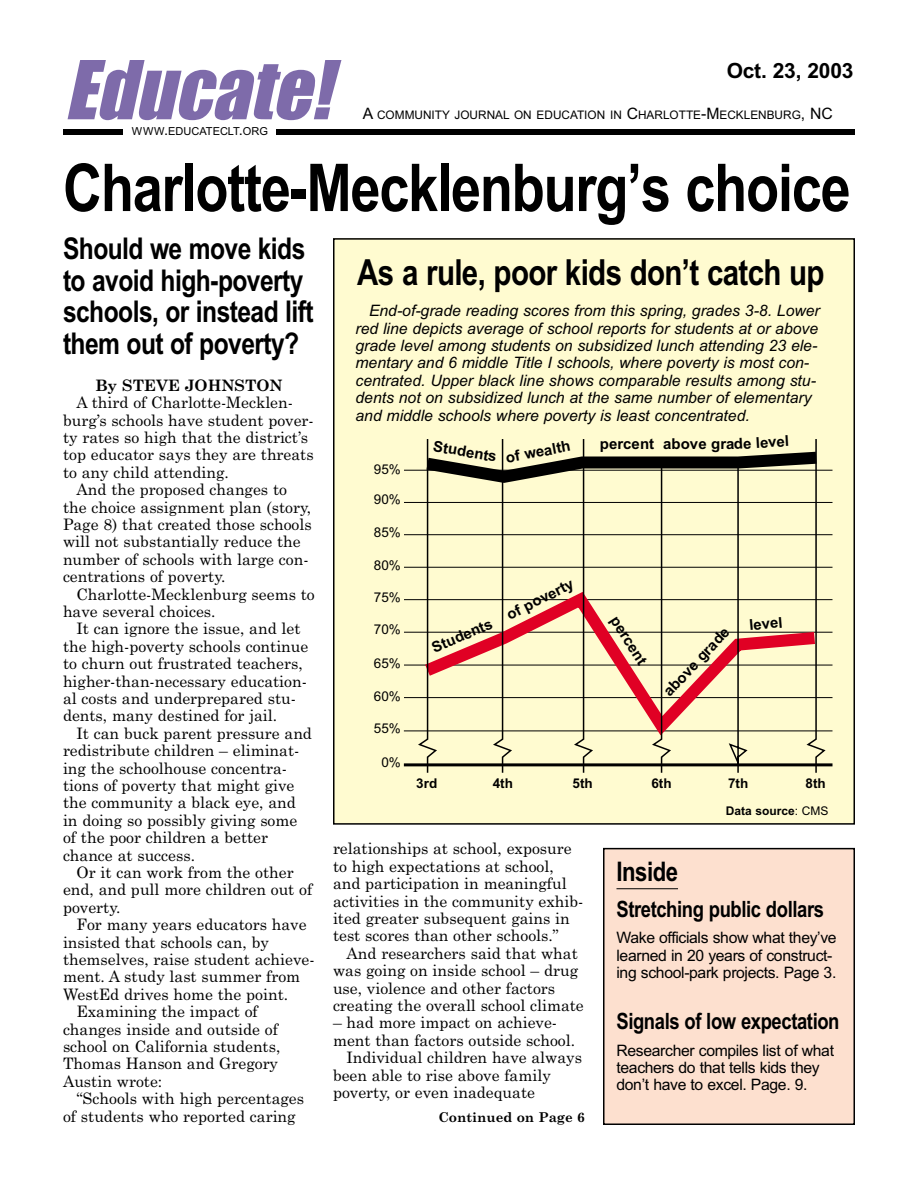
<style>
.page{position:relative;width:918px;height:1188px;background:#fff}
.page>*{position:absolute;margin:0;border:0;box-sizing:border-box;transform-origin:0 0}
.t1{font:italic 75px "Impact";color:#7e6baa}
.t2{font:700 66px "Arial Narrow";letter-spacing:-.02em;color:#000}
.t3{font:700 36px "Arial Narrow";letter-spacing:-.02em;color:#000}
.t4{font:700 30px/31.5px "Arial Narrow";letter-spacing:-.02em;color:#000}
.t5{font:700 27px "Arial Narrow";letter-spacing:-.02em;color:#000}
.t6{font:700 22.5px "Arial Narrow";letter-spacing:-.02em;color:#000}
.t7{font:700 21px "Arial";letter-spacing:-.01em;color:#000}
.t8{font:15.75px/17.4px "Century Schoolbook";color:#000}
.t9{font:italic 15.75px/17.4px "Arial";color:#000}
.t10{font:15.75px/17.4px "Arial";letter-spacing:-.02em;color:#000}
.t11{font:700 15.75px "Century Schoolbook";color:#000}
.t12{font:700 15px "Arial";color:#000}
.t13{font:13.5px "Arial";color:#000}
.t14{font:700 13.5px "Arial";color:#000}
.t15{font:700 13.5px "Century Schoolbook";color:#000}
.t16{font:700 12px "Arial";color:#000}
.t17{font:11.85px "Arial";color:#000}
.t18{font:10.95px "Arial";color:#000}
.s1{font-size:15.75px}
.s2{font-size:14.7px}
.s3{font-weight:400}
</style>
<div class="page">
<div style="left:63px;top:129px;width:792px;height:6px;background:#000"></div>
<div style="left:124px;top:123px;width:152px;height:19px;background:#fff"></div>
<div style="left:604px;top:849px;width:250px;height:275px;background:#fde0cf"></div>
<hr style="left:616px;top:888px;width:62px;height:1px;background:#000">
<div style="left:603px;top:848px;width:252px;height:277px;border:2px solid #000"></div>
<div style="left:334px;top:239px;width:520px;height:585px;background:#fffbd0"></div>
<div style="left:333px;top:238px;width:522px;height:587px;border:2px solid #000"></div>
<hr style="left:404px;top:731px;width:428px;height:1px;background:#000">
<hr style="left:404px;top:763px;width:428px;height:3px;background:#000">
<hr style="left:404px;top:470px;width:428px;height:1px;background:#000">
<hr style="left:404px;top:502px;width:428px;height:1px;background:#000">
<hr style="left:404px;top:534px;width:428px;height:1px;background:#000">
<hr style="left:404px;top:567px;width:428px;height:1px;background:#000">
<hr style="left:404px;top:599px;width:428px;height:1px;background:#000">
<hr style="left:404px;top:632px;width:428px;height:1px;background:#000">
<hr style="left:404px;top:665px;width:428px;height:1px;background:#000">
<hr style="left:404px;top:697px;width:428px;height:1px;background:#000">
<svg style="left:416px;top:439px;width:411px;height:334px"></svg>
<h1 class="t1" style="left:64px;top:66px;width:267px">Educate!</h1>
<h3 class="t7" style="left:727px;top:63px;width:128px">Oct. 23, 2003</h3>
<p class="t17" style="left:363px;top:111px;width:472px"><span class="s1">A</span> COMMUNITY JOURNAL ON EDUCATION IN <span class="s1">C</span>HARLOTTE<span class="s1">-M</span>ECKLENBURG<span class="s1">, NC</span></p>
<p class="t18" style="left:132px;top:127px;width:138px">WWW<span class="s2">.</span>EDUCATECLT<span class="s2">.</span>ORG</p>
<h2 class="t2" style="left:63px;top:164px;width:789px">Charlotte-Mecklenburg’s choice</h2>
<h3 class="t4" style="left:63px;top:236px;width:252px">Should we move kids to avoid high-poverty schools, or instead lift them out of poverty?</h3>
<p class="t11" style="left:95px;top:379px;width:189px">By STEVE JOHNSTON</p>
<p class="t8" style="left:77px;top:395px;width:218px">A third of Charlotte-Mecklen-</p>
<p class="t8" style="left:63px;top:413px;width:252px">burg’s schools have student pover-</p>
<p class="t8" style="left:63px;top:430px;width:247px">ty rates so high that the district’s</p>
<p class="t8" style="left:63px;top:447px;width:252px">top educator says they are threats</p>
<p class="t8" style="left:63px;top:465px;width:167px">to any child attending.</p>
<p class="t8" style="left:77px;top:482px;width:212px">And the proposed changes to</p>
<p class="t8" style="left:63px;top:500px;width:250px">the choice assignment plan (story,</p>
<p class="t8" style="left:63px;top:517px;width:250px">Page 8) that created those schools</p>
<p class="t8" style="left:63px;top:534px;width:239px">will not substantially reduce the</p>
<p class="t8" style="left:63px;top:552px;width:247px">number of schools with large con-</p>
<p class="t8" style="left:63px;top:569px;width:164px">centrations of poverty.</p>
<p class="t8" style="left:77px;top:587px;width:240px">Charlotte-Mecklenburg seems to</p>
<p class="t8" style="left:63px;top:604px;width:154px">have several choices.</p>
<p class="t8" style="left:77px;top:621px;width:226px">It can ignore the issue, and let</p>
<p class="t8" style="left:63px;top:639px;width:247px">the high-poverty schools continue</p>
<p class="t8" style="left:63px;top:656px;width:241px">to churn out frustrated teachers,</p>
<p class="t8" style="left:63px;top:674px;width:245px">higher-than-necessary education-</p>
<p class="t8" style="left:63px;top:691px;width:235px">al costs and underprepared stu-</p>
<p class="t8" style="left:63px;top:708px;width:216px">dents, many destined for jail.</p>
<p class="t8" style="left:77px;top:726px;width:237px">It can buck parent pressure and</p>
<p class="t8" style="left:63px;top:743px;width:238px">redistribute children – eliminat-</p>
<p class="t8" style="left:63px;top:761px;width:226px">ing the schoolhouse concentra-</p>
<p class="t8" style="left:63px;top:778px;width:233px">tions of poverty that might give</p>
<p class="t8" style="left:63px;top:795px;width:234px">the community a black eye, and</p>
<p class="t8" style="left:63px;top:813px;width:236px">in doing so possibly giving some</p>
<p class="t8" style="left:63px;top:830px;width:207px">of the poor children a better</p>
<p class="t8" style="left:63px;top:848px;width:134px">chance at success.</p>
<p class="t8" style="left:77px;top:865px;width:219px">Or it can work from the other</p>
<p class="t8" style="left:63px;top:882px;width:251px">end, and pull more children out of</p>
<p class="t8" style="left:63px;top:900px;width:59px">poverty.</p>
<p class="t8" style="left:77px;top:917px;width:232px">For many years educators have</p>
<p class="t8" style="left:63px;top:935px;width:207px">insisted that schools can, by</p>
<p class="t8" style="left:63px;top:952px;width:253px">themselves, raise student achieve-</p>
<p class="t8" style="left:63px;top:969px;width:239px">ment. A study last summer from</p>
<p class="t8" style="left:63px;top:987px;width:227px">WestEd drives home the point.</p>
<p class="t8" style="left:77px;top:1004px;width:183px">Examining the impact of</p>
<p class="t8" style="left:63px;top:1022px;width:216px">changes inside and outside of</p>
<p class="t8" style="left:63px;top:1039px;width:219px">school on California students,</p>
<p class="t8" style="left:63px;top:1056px;width:217px">Thomas Hanson and Gregory</p>
<p class="t8" style="left:63px;top:1074px;width:101px">Austin wrote:</p>
<p class="t8" style="left:77px;top:1091px;width:229px">“Schools with high percentages</p>
<p class="t8" style="left:63px;top:1109px;width:234px">of students who reported caring</p>
<h3 class="t3" style="left:357px;top:259px;width:469px">As a rule, poor kids don’t catch up</h3>
<p class="t9" style="left:356px;top:303px;width:466px;text-indent:13px">End-of-grade reading scores from this spring, grades 3-8. Lower red line depicts average of school reports for students at or above grade level among students on subsidized lunch attending 23 ele&shy;mentary and 6 middle Title I schools, where poverty is most con&shy;centrated. Upper black line shows comparable results among stu&shy;dents not on subsidized lunch at the same number of elementary and middle schools where poverty is least concentrated.</p>
<p class="t13" style="left:374px;top:464px;width:29px">95%</p>
<p class="t13" style="left:374px;top:495px;width:29px">90%</p>
<p class="t13" style="left:374px;top:528px;width:29px">85%</p>
<p class="t13" style="left:374px;top:560px;width:29px">80%</p>
<p class="t13" style="left:374px;top:592px;width:29px">75%</p>
<p class="t13" style="left:374px;top:625px;width:29px">70%</p>
<p class="t13" style="left:374px;top:658px;width:29px">65%</p>
<p class="t13" style="left:374px;top:691px;width:29px">60%</p>
<p class="t13" style="left:374px;top:724px;width:29px">55%</p>
<p class="t13" style="left:381px;top:757px;width:21px">0%</p>
<p class="t12" style="left:435px;top:440px;width:66px;rotate:10deg">Students</p>
<p class="t12" style="left:505px;top:452px;width:67px;rotate:-10deg">of wealth</p>
<p class="t12" style="left:600px;top:438px;width:136px">percent above gra</p>
<p class="t12" style="left:734px;top:438px;width:57px;rotate:-3deg">de level</p>
<p class="t12" style="left:430px;top:643px;width:66px;rotate:-23deg">Students</p>
<p class="t12" style="left:505px;top:611px;width:74px;rotate:-27deg">of poverty</p>
<p class="t12" style="left:619px;top:614px;width:56px;rotate:57deg">percent</p>
<p class="t12" style="left:662px;top:690px;width:90px;rotate:-47deg">above grade</p>
<p class="t12" style="left:749px;top:619px;width:35px;rotate:-5deg">level</p>
<p class="t14" style="left:416px;top:778px;width:23px">3rd</p>
<p class="t14" style="left:493px;top:778px;width:22px">4th</p>
<p class="t14" style="left:573px;top:778px;width:22px">5th</p>
<p class="t14" style="left:651px;top:778px;width:22px">6th</p>
<p class="t14" style="left:728px;top:778px;width:22px">7th</p>
<p class="t14" style="left:806px;top:778px;width:22px">8th</p>
<p class="t16" style="left:726px;top:806px;width:104px">Data source<span class="s3">: CMS</span></p>
<p class="t8" style="left:333px;top:841px;width:252px">relationships at school, exposure to high expectations at school, and participation in meaningful activities in the community exhib&shy;ited greater subsequent gains in test scores than other schools.”</p>
<p class="t8" style="left:333px;top:946px;width:252px;text-indent:13px">And researchers said that what was going on inside school – drug use, violence and other factors creating the overall school climate</p>
<p class="t8" style="left:333px;top:1015px;width:226px">– had more impact on achieve-</p>
<p class="t8" style="left:333px;top:1033px;width:244px">ment than factors outside school.</p>
<p class="t8" style="left:347px;top:1050px;width:237px">Individual children have always</p>
<p class="t8" style="left:333px;top:1068px;width:219px">been able to rise above family</p>
<p class="t8" style="left:333px;top:1085px;width:204px">poverty, or even inadequate</p>
<p class="t15" style="left:438px;top:1112px;width:148px">Continued on Page 6</p>
<h3 class="t5" style="left:616px;top:862px;width:63px">Inside</h3>
<h3 class="t6" style="left:616px;top:901px;width:209px">Stretching public dollars</h3>
<p class="t10" style="left:616px;top:931px;width:222px">Wake officials show what they’ve learned in 20 years of construct&shy;ing school-park projects. Page 3.</p>
<h3 class="t6" style="left:616px;top:1013px;width:225px">Signals of low expectation</h3>
<p class="t10" style="left:616px;top:1043px;width:219px">Researcher compiles list of what teachers do that tells kids they don’t have to excel. Page. 9.</p>
</div>
